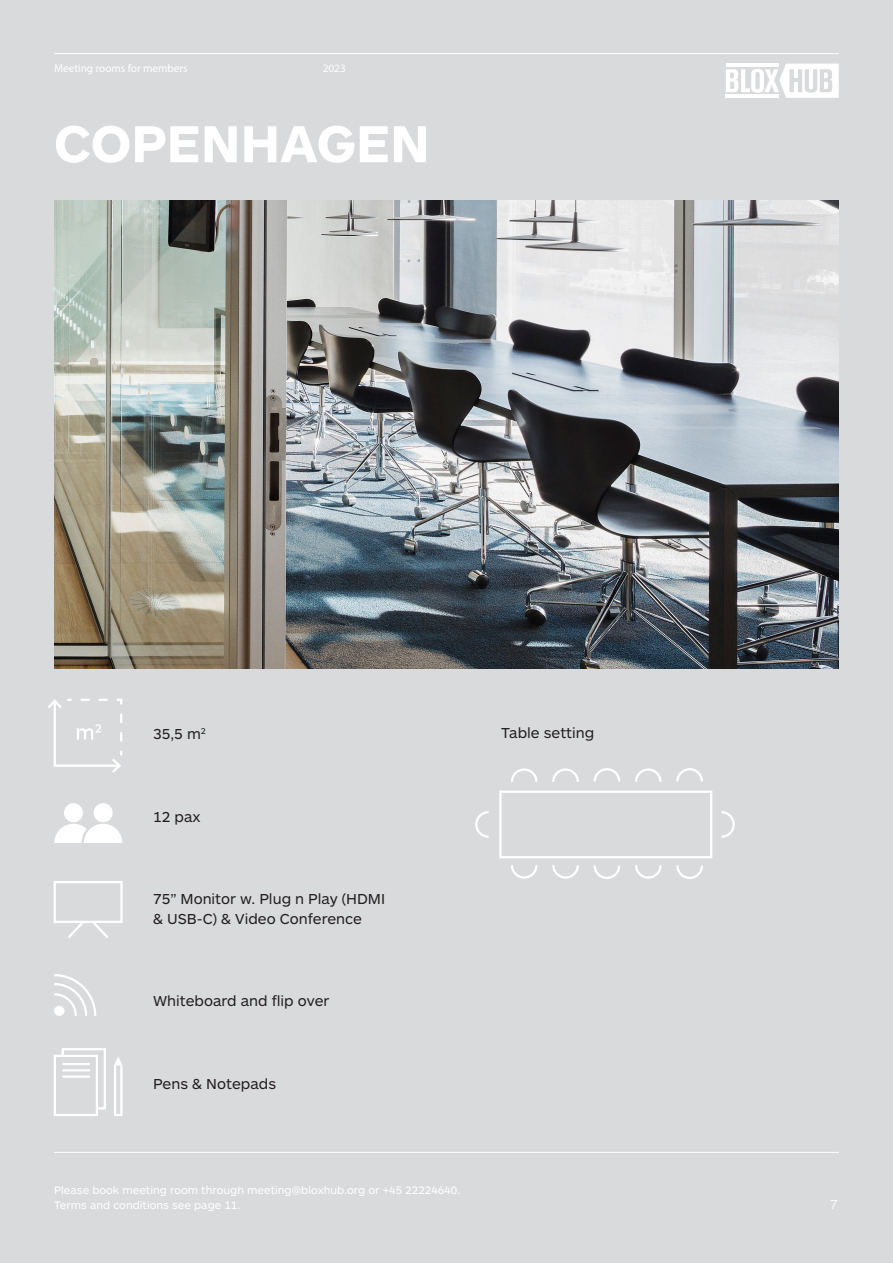
<style>
.page{position:relative;width:893px;height:1263px;background:#d9dadc}
.page>*{position:absolute;margin:0;border:0;box-sizing:border-box;transform-origin:0 0}
.t1{font:700 54px "ARS Maquette";color:#fff}
.t2{font:15px/19.5px "ARS Maquette";color:#231f20}
.t3{font:300 13.5px "ARS Maquette";color:#fff}
.t4{font:11.25px/15px "ARS Maquette";color:#fff}
.t5{font:11.25px "Myriad Pro";color:#fff}
</style>
<div class="page">
<hr style="left:54px;top:53px;width:785px;height:1px;background:#fff">
<svg style="left:726px;top:64px;width:113px;height:34px"></svg>
<hr style="left:54px;top:1152px;width:785px;height:1px;background:#fff">
<img style="left:54px;top:201px;width:785px;height:468px">
<svg style="left:48px;top:698px;width:75px;height:75px"></svg>
<svg style="left:54px;top:820px;width:69px;height:23px"></svg>
<div style="left:64px;top:803px;width:19px;height:19px;background:#fff;border-radius:50%"></div>
<div style="left:94px;top:803px;width:19px;height:19px;background:#fff;border-radius:50%"></div>
<div style="left:54px;top:881px;width:69px;height:42px;border:2px solid #fff"></div>
<svg style="left:65px;top:920px;width:46px;height:18px"></svg>
<div style="left:62px;top:1048px;width:44px;height:61px;background:#d9dadc;border:2px solid #fff"></div>
<div style="left:54px;top:1055px;width:44px;height:61px;background:#d9dadc;border:2px solid #fff"></div>
<hr style="left:62px;top:1063px;width:28px;height:2px;background:#fff">
<hr style="left:62px;top:1069px;width:28px;height:2px;background:#fff">
<hr style="left:62px;top:1075px;width:28px;height:3px;background:#fff">
<div style="left:114px;top:1064px;width:9px;height:52px;background:#d9dadc;border:2px solid #fff"></div>
<svg style="left:114px;top:1057px;width:9px;height:9px"></svg>
<svg style="left:54px;top:974px;width:43px;height:42px"></svg>
<div style="left:499px;top:790px;width:213px;height:68px;border:2px solid #fff"></div>
<svg style="left:676px;top:768px;width:27px;height:14px"></svg>
<svg style="left:676px;top:865px;width:27px;height:14px"></svg>
<svg style="left:721px;top:811px;width:14px;height:27px"></svg>
<svg style="left:475px;top:811px;width:14px;height:27px"></svg>
<svg style="left:593px;top:768px;width:27px;height:14px"></svg>
<svg style="left:593px;top:865px;width:27px;height:14px"></svg>
<svg style="left:635px;top:768px;width:27px;height:14px"></svg>
<svg style="left:635px;top:865px;width:27px;height:14px"></svg>
<svg style="left:552px;top:768px;width:27px;height:14px"></svg>
<svg style="left:552px;top:865px;width:27px;height:14px"></svg>
<svg style="left:511px;top:768px;width:27px;height:14px"></svg>
<svg style="left:511px;top:865px;width:27px;height:14px"></svg>
<p class="t5" style="left:54px;top:61px;width:135px">Meeting rooms for members</p>
<p class="t5" style="left:323px;top:61px;width:25px">2023</p>
<p class="t1" style="left:54px;top:108px;width:377px">COPENHAGEN</p>
<p class="t2" style="left:153px;top:723px;width:54px">35,5 m<sup>2</sup></p>
<p class="t2" style="left:153px;top:806px;width:49px">12 pax</p>
<p class="t2" style="left:153px;top:888px;width:234px">75” Monitor w. Plug n Play (HDMI &amp; USB-C) &amp; Video Conference</p>
<p class="t2" style="left:153px;top:990px;width:178px">Whiteboard and flip over</p>
<p class="t2" style="left:153px;top:1073px;width:125px">Pens &amp; Notepads</p>
<p class="t4" style="left:54px;top:1182px;width:408px">Please book meeting room through meeting@bloxhub.org or +45 22224640.<br>Terms and conditions see page 11.</p>
<p class="t2" style="left:501px;top:722px;width:95px">Table setting</p>
<p class="t3" style="left:830px;top:1195px;width:9px">7</p>
</div>
